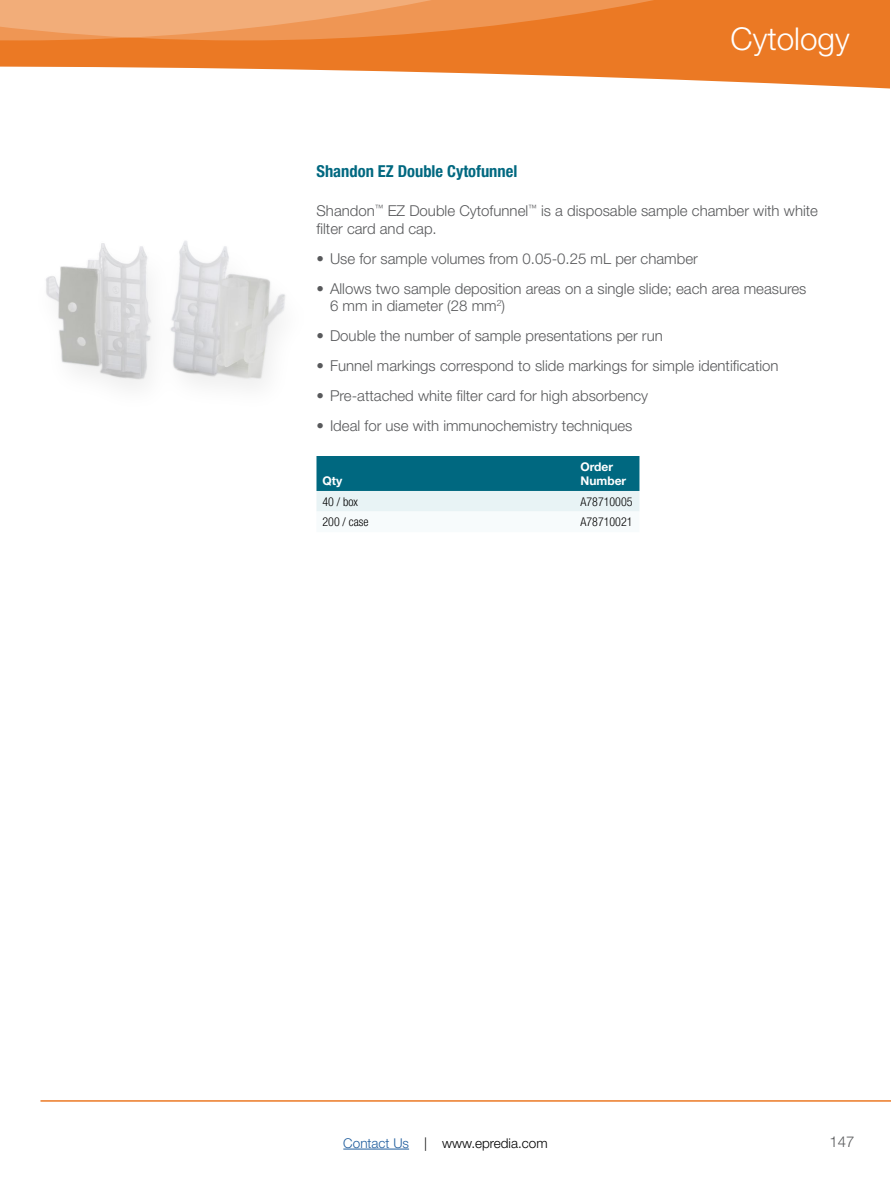
<style>
.page{position:relative;width:891px;height:1188px;background:#fff}
.page>*{position:absolute;margin:0;border:0;box-sizing:border-box;transform-origin:0 0}
.t1{font:300 31.5px "Helvetica Neue LT Std";color:#fff}
.t2{font:700 condensed 16.5px "Helvetica Neue LT Std";color:#006880}
.t3{font:300 15px/18px "Helvetica Neue LT Std";color:#58595b}
.t4{font:300 13.5px "Helvetica Neue LT Std";color:#000}
.t5{font:300 condensed 12px "Helvetica Neue LT Pro";color:#000}
.t6{font:700 12px/14.4px "Helvetica Neue LT Std";color:#fff}
.s1{color:#215e9e}
</style>
<div class="page">
<hr style="left:343px;top:1149px;width:66px;height:1px;background:#215e9e">
<hr style="left:40px;top:1100px;width:851px;height:2px;background:#eb7924">
<div style="left:0;top:0;width:890px;height:102px;background:#eb7924"></div>
<svg style="left:0;top:67px;width:890px;height:35px;fill:#fff"></svg>
<svg style="left:0;top:0;width:653px;height:40px"></svg>
<img style="left:46px;top:241px;width:239px;height:145px">
<svg style="left:316px;top:456px;width:323px;height:56px;background:#579cac"></svg>
<h1 class="t1" style="left:731px;top:19px;width:121px">Cytology</h1>
<p class="t2" style="left:316px;top:161px;width:202px">Shandon EZ Double Cytofunnel</p>
<p class="t3" style="left:316px;top:201px;width:503px">Shandon<sup>™</sup> EZ Double Cytofunnel<sup>™</sup> is a disposable sample chamber with white filter card and cap.</p>
<p class="t3" style="left:317px;top:249px;width:383px">• Use for sample volumes from 0.05-0.25 mL per chamber</p>
<p class="t3" style="left:330px;top:280px;width:478px;line-height:16.5px;text-indent:-14px">• Allows two sample deposition areas on a single slide; each area measures<br>6 mm in diameter (28 mm<sup>2</sup>)</p>
<p class="t3" style="left:317px;top:326px;width:348px">• Double the number of sample presentations per run</p>
<p class="t3" style="left:317px;top:356px;width:464px">• Funnel markings correspond to slide markings for simple identification</p>
<p class="t3" style="left:317px;top:386px;width:333px">• Pre-attached white filter card for high absorbency</p>
<p class="t3" style="left:317px;top:416px;width:318px">• Ideal for use with immunochemistry techniques</p>
<p class="t6" style="left:323px;top:473px;width:21px">Qty</p>
<p class="t6" style="left:581px;top:459px;width:47px">Order<br>Number</p>
<p class="t5" style="left:323px;top:494px;width:37px">40 / box</p>
<p class="t5" style="left:581px;top:494px;width:54px">A78710005</p>
<p class="t5" style="left:323px;top:515px;width:48px">200 / case</p>
<p class="t5" style="left:581px;top:515px;width:54px">A78710021</p>
<p class="t4" style="left:343px;top:1135px;width:206px"><span class="s1">Contact Us</span> | www.epredia.com</p>
<p class="t3" style="left:829px;top:1132px;width:27px">147</p>
</div>
